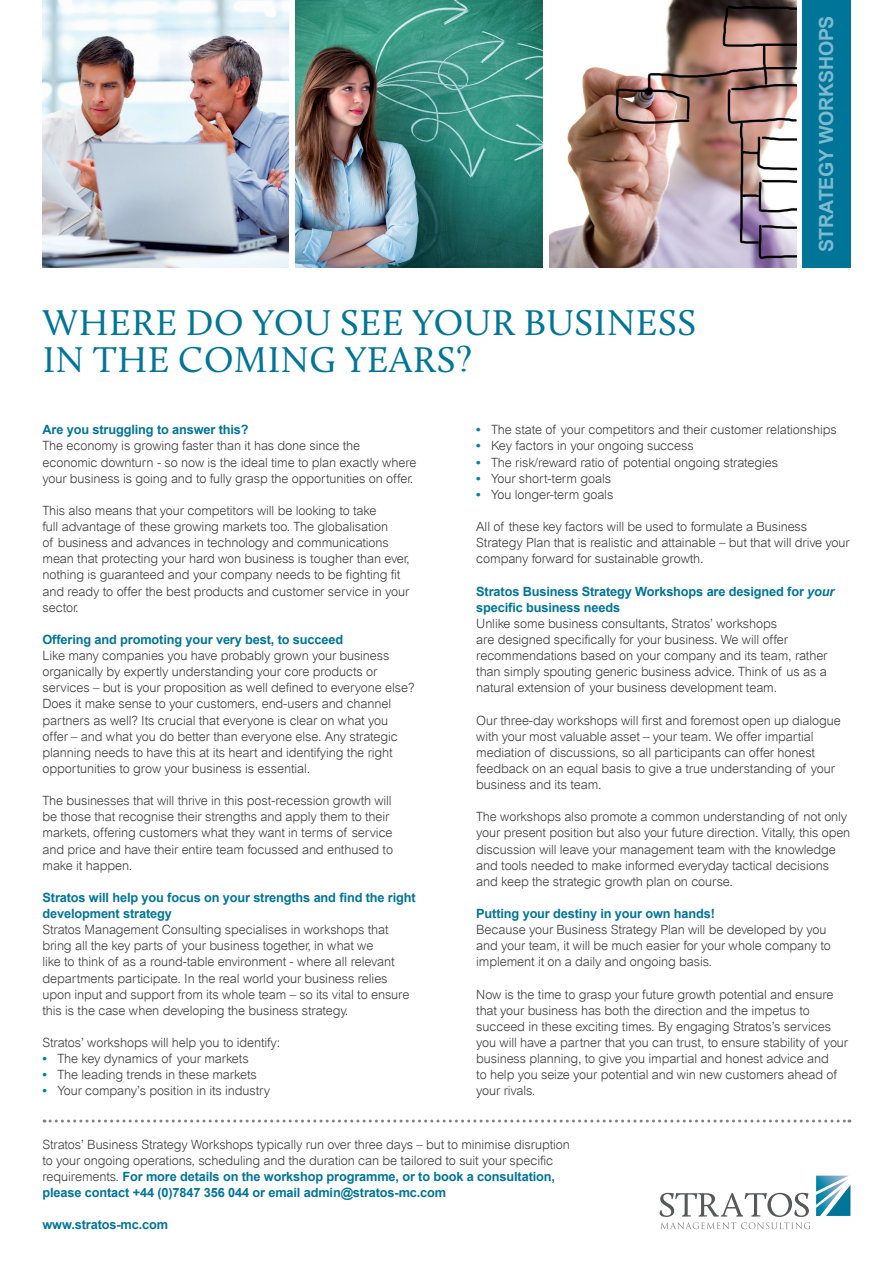
<style>
.page{position:relative;width:893px;height:1263px;background:#fff}
.page>*{position:absolute;margin:0;border:0;box-sizing:border-box;transform-origin:0 0}
.t1{font:37.05px/37.5px "Calluna";letter-spacing:.015em;color:#007598}
.t2{font:700 19.5px "Arial";letter-spacing:-.01em;color:#7bbad0}
.t3{font:300 12.75px/16.2px "Arial";letter-spacing:-.01em;color:#3e3e3f}
.t4{font:700 12.75px/16.2px "Arial";letter-spacing:-.01em;color:#007598}
.s1{font-family:"Times New Roman"}
.s2{font-weight:700;color:#007598}
.s3{font-weight:700;color:#007fa0}
.s4{font-style:italic}
</style>
<div class="page">
<svg style="left:44px;top:1119px;width:806px;height:3px"></svg>
<img style="left:42px;top:0;width:247px;height:268px">
<svg style="left:816px;top:1175px;width:34px;height:41px"></svg>
<svg style="left:660px;top:1193px;width:150px;height:36px"></svg>
<img style="left:296px;top:0;width:246px;height:268px">
<img style="left:549px;top:0;width:247px;height:268px">
<div style="left:802px;top:0;width:48px;height:268px;background:#007598"></div>
<p class="t1" style="left:43px;top:303px;width:655px">WHERE DO YOU SEE YOUR BUSINESS<br>IN THE COMING YEARS<span class="s1">?</span></p>
<p class="t2" style="left:813px;top:252px;width:238px;rotate:-90deg">STRATEGY WORKSHOPS</p>
<p class="t3" style="left:43px;top:422px;width:376px"><span class="s2">Are you struggling to answer this?<br></span>The economy is growing faster than it has done since the economic downturn - so now is the ideal time to plan exactly where your business is going and to fully grasp the opportunities on offer.</p>
<p class="t3" style="left:43px;top:502px;width:369px">This also means that your competitors will be looking to take<br>full advantage of these growing markets too. The globalisation<br>of business and advances in technology and communications mean that protecting your hard won business is tougher than ever, nothing is guaranteed and your company needs to be fighting fit and ready to offer the best products and customer service in your sector.</p>
<p class="t4" style="left:43px;top:632px;width:302px">Offering and promoting your very best, to succeed</p>
<p class="t3" style="left:43px;top:647px;width:373px">Like many companies you have probably grown your business organically by expertly understanding your core products or services – but is your proposition as well defined to everyone else?<br>Does it make sense to your customers, end-users and channel partners as well? Its crucial that everyone is clear on what you offer – and what you do better than everyone else. Any strategic planning needs to have this at its heart and identifying the right opportunities to grow your business is essential.</p>
<p class="t3" style="left:43px;top:793px;width:352px">The businesses that will thrive in this post-recession growth will be those that recognise their strengths and apply them to their markets, offering customers what they want in terms of service and price and have their entire team focussed and enthused to make it happen.</p>
<p class="t4" style="left:43px;top:890px;width:375px">Stratos will help you focus on your strengths and find the right development strategy</p>
<p class="t3" style="left:43px;top:922px;width:368px">Stratos Management Consulting specialises in workshops that bring all the key parts of your business together, in what we<br>like to think of as a round-table environment - where all relevant departments participate. In the real world your business relies upon input and support from its whole team – so its vital to ensure this is the case when developing the business strategy.</p>
<p class="t3" style="left:43px;top:1034px;width:239px">Stratos’ workshops will help you to identify:</p>
<p class="t3" style="left:43px;top:1051px;width:208px"><span class="s3">•</span> The key dynamics of your markets</p>
<p class="t3" style="left:43px;top:1067px;width:216px"><span class="s3">•</span> The leading trends in these markets</p>
<p class="t3" style="left:43px;top:1083px;width:229px"><span class="s3">•</span> Your company’s position in its industry</p>
<p class="t3" style="left:476px;top:422px;width:362px"><span class="s3">•</span> The state of your competitors and their customer relationships</p>
<p class="t3" style="left:476px;top:438px;width:219px"><span class="s3">•</span> Key factors in your ongoing success</p>
<p class="t3" style="left:476px;top:454px;width:304px"><span class="s3">•</span> The risk/reward ratio of potential ongoing strategies</p>
<p class="t3" style="left:476px;top:470px;width:136px"><span class="s3">•</span> Your short-term goals</p>
<p class="t3" style="left:476px;top:486px;width:139px"><span class="s3">•</span> You longer-term goals</p>
<p class="t3" style="left:476px;top:518px;width:375px">All of these key factors will be used to formulate a Business<br>Strategy Plan that is realistic and attainable – but that will drive your company forward for sustainable growth.</p>
<p class="t4" style="left:476px;top:583px;width:360px">Stratos Business Strategy Workshops are designed for <span class="s4">your </span>specific business needs</p>
<p class="t3" style="left:476px;top:615px;width:353px">Unlike some business consultants, Stratos’ workshops<br>are designed specifically for your business. We will offer recommendations based on your company and its team, rather than simply spouting generic business advice. Think of us as a natural extension of your business development team.</p>
<p class="t3" style="left:476px;top:712px;width:366px">Our three-day workshops will first and foremost open up dialogue with your most valuable asset – your team. We offer impartial mediation of discussions, so all participants can offer honest feedback on an equal basis to give a true understanding of your business and its team.</p>
<p class="t3" style="left:476px;top:809px;width:376px">The workshops also promote a common understanding of not only your present position but also your future direction. Vitally, this open discussion will leave your management team with the knowledge and tools needed to make informed everyday tactical decisions and keep the strategic growth plan on course.</p>
<p class="t4" style="left:476px;top:906px;width:240px">Putting your destiny in your own hands!</p>
<p class="t3" style="left:476px;top:922px;width:356px">Because your Business Strategy Plan will be developed by you and your team, it will be much easier for your whole company to implement it on a daily and ongoing basis.</p>
<p class="t3" style="left:476px;top:986px;width:373px">Now is the time to grasp your future growth potential and ensure that your business has both the direction and the impetus to succeed in these exciting times. By engaging Stratos’s services you will have a partner that you can trust, to ensure stability of your business planning, to give you impartial and honest advice and<br>to help you seize your potential and win new customers ahead of your rivals.</p>
<p class="t3" style="left:43px;top:1136px;width:529px">Stratos’ Business Strategy Workshops typically run over three days – but to minimise disruption to your ongoing operations, scheduling and the duration can be tailored to suit your specific requirements. <span class="s2">For more details on the workshop programme, or to book a consultation, please contact +44 (0)7847 356 044 or email admin@stratos-mc.com</span></p>
<p class="t4" style="left:43px;top:1217px;width:127px">www.stratos-mc.com</p>
</div>
